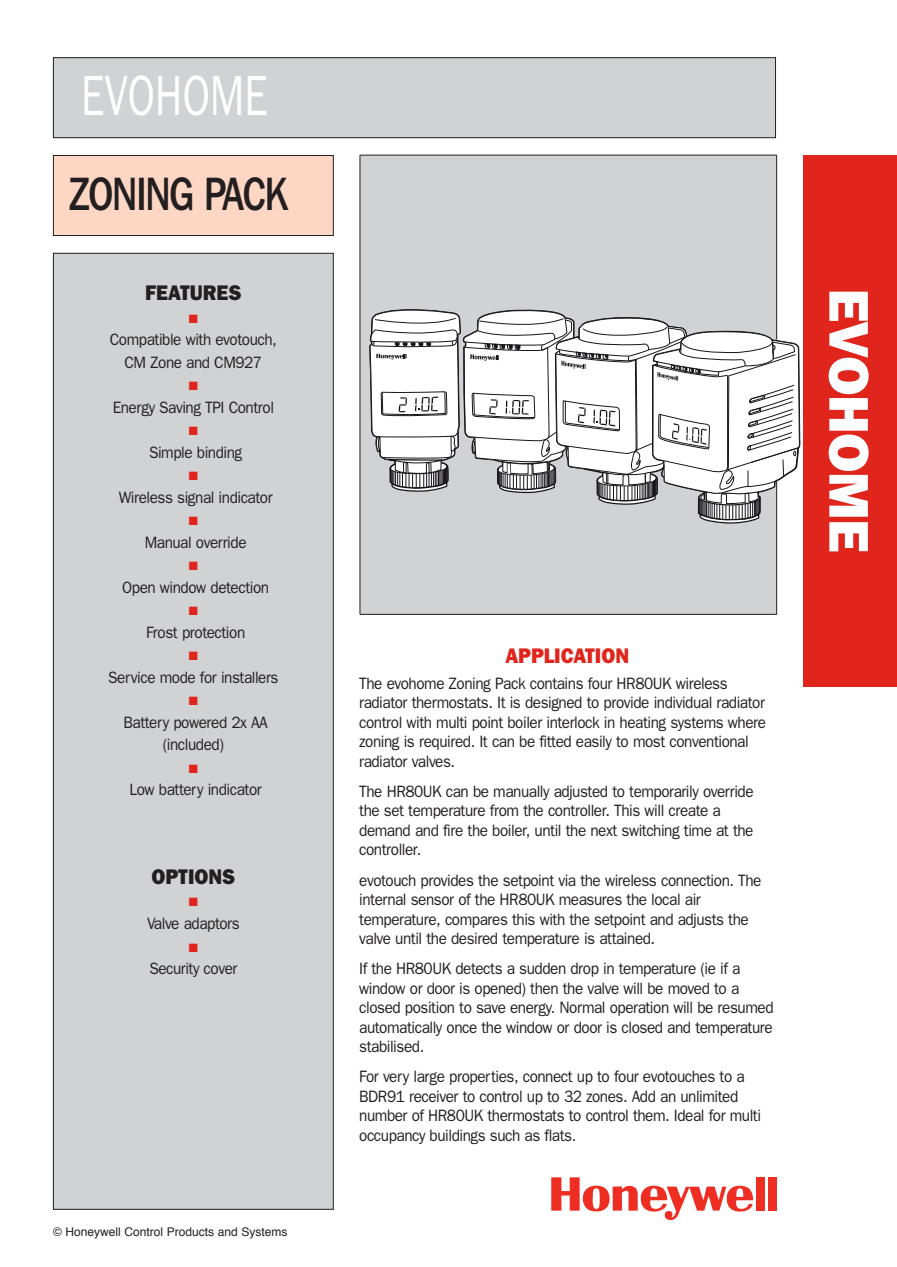
<style>
.page{position:relative;width:897px;height:1267px;background:#fff}
.page>*{position:absolute;margin:0;border:0;box-sizing:border-box;transform-origin:0 0}
.t1{font:57px "Franklin Gothic";color:#fff;scale:.73 1}
.t2{font:800 55.5px "Franklin Gothic IT Cby BT";letter-spacing:-.02em;color:#fff}
.t3{font:500 46.5px "Franklin Gothic IT Cby BT";letter-spacing:-.03em;color:#231f20;scale:.8 1}
.t4{font:800 21px "Franklin Gothic IT Cby BT";color:#231f20;scale:.93 1}
.t5{font:800 21px "Franklin Gothic IT Cby BT";color:#e0251c;scale:.93 1}
.t6{font:16.5px/19.5px "Franklin Gothic";letter-spacing:-.03em;color:#231f20;scale:.93 1}
.t7{font:12px "Helvetica";color:#231f20}
.t8{font:12px "Zapf Dingbats";color:#e0251c}
</style>
<div class="page">
<div style="left:360px;top:155px;width:416px;height:459px;background:#d1d2d4"></div>
<svg style="left:369px;top:309px;width:431px;height:215px"></svg>
<hr style="left:776px;top:155px;width:1px;height:185px;background:#231f20">
<hr style="left:776px;top:480px;width:1px;height:134px;background:#231f20">
<hr style="left:360px;top:614px;width:417px;height:1px;background:#231f20">
<hr style="left:360px;top:155px;width:1px;height:459px;background:#231f20">
<hr style="left:360px;top:155px;width:417px;height:1px;background:#231f20">
<div style="left:768px;top:1177px;width:9px;height:34px;background:#ee2e22"></div>
<div style="left:756px;top:1177px;width:9px;height:33px;background:#ee2e22"></div>
<svg style="left:551px;top:1177px;width:202px;height:43px"></svg>
<div style="left:803px;top:155px;width:94px;height:532px;background:#e0251c"></div>
<div style="left:53px;top:155px;width:280px;height:81px;background:#fdd6c4"></div>
<div style="left:53px;top:155px;width:281px;height:81px;border:1px solid #231f20"></div>
<div style="left:53px;top:58px;width:723px;height:80px;background:#d1d2d4"></div>
<div style="left:53px;top:57px;width:723px;height:81px;border:1px solid #231f20"></div>
<div style="left:53px;top:253px;width:280px;height:956px;background:#d1d2d4"></div>
<h1 class="t1" style="left:81px;top:62px;width:257px">EVOHOME</h1>
<h3 class="t3" style="left:69px;top:178px;width:274px">ZONING PACK</h3>
<p class="t4" style="left:145px;top:286px;width:105px">FEATURES</p>
<p class="t8" style="left:189px;top:312px;width:11px">■</p>
<p class="t6" style="left:110px;top:328px;width:181px;line-height:22.5px;text-align:center">Compatible with evotouch,<br>CM Zone and CM927</p>
<p class="t8" style="left:189px;top:379px;width:11px">■</p>
<p class="t6" style="left:113px;top:397px;width:175px">Energy Saving TPI Control</p>
<p class="t8" style="left:189px;top:424px;width:11px">■</p>
<p class="t6" style="left:149px;top:442px;width:102px">Simple binding</p>
<p class="t8" style="left:189px;top:469px;width:11px">■</p>
<p class="t6" style="left:119px;top:487px;width:167px">Wireless signal indicator</p>
<p class="t8" style="left:189px;top:514px;width:11px">■</p>
<p class="t6" style="left:145px;top:532px;width:111px">Manual override</p>
<p class="t8" style="left:189px;top:559px;width:11px">■</p>
<p class="t6" style="left:122px;top:577px;width:160px">Open window detection</p>
<p class="t8" style="left:189px;top:604px;width:11px">■</p>
<p class="t6" style="left:146px;top:622px;width:108px">Frost protection</p>
<p class="t8" style="left:189px;top:649px;width:11px">■</p>
<p class="t6" style="left:108px;top:667px;width:185px">Service mode for installers</p>
<p class="t8" style="left:189px;top:694px;width:11px">■</p>
<p class="t6" style="left:123px;top:711px;width:157px;line-height:22.5px;text-align:center">Battery powered 2x AA (included)</p>
<p class="t8" style="left:189px;top:762px;width:11px">■</p>
<p class="t6" style="left:130px;top:780px;width:144px">Low battery indicator</p>
<p class="t4" style="left:151px;top:869px;width:92px">OPTIONS</p>
<p class="t8" style="left:189px;top:895px;width:11px">■</p>
<p class="t6" style="left:147px;top:913px;width:101px">Valve adaptors</p>
<p class="t8" style="left:189px;top:940px;width:11px">■</p>
<p class="t6" style="left:149px;top:958px;width:96px">Security cover</p>
<p class="t7" style="left:53px;top:1226px;width:236px">© Honeywell Control Products and Systems</p>
<p class="t5" style="left:506px;top:648px;width:134px">APPLICATION</p>
<p class="t6" style="left:359px;top:673px;width:439px">The evohome Zoning Pack contains four HR80UK wireless radiator thermostats. It is designed to provide individual radiator control with multi point boiler interlock in heating systems where zoning is required. It can be fitted easily to most conventional radiator valves.</p>
<p class="t6" style="left:359px;top:781px;width:426px">The HR80UK can be manually adjusted to temporarily override the set temperature from the controller. This will create a demand and fire the boiler, until the next switching time at the controller.</p>
<p class="t6" style="left:359px;top:870px;width:434px">evotouch provides the setpoint via the wireless connection. The internal sensor of the HR80UK measures the local air temperature, compares this with the setpoint and adjusts the valve until the desired temperature is attained.</p>
<p class="t6" style="left:359px;top:959px;width:447px">If the HR80UK detects a sudden drop in temperature (ie if a window or door is opened) then the valve will be moved to a closed position to save energy. Normal operation will be resumed automatically once the window or door is closed and temperature stabilised.</p>
<p class="t6" style="left:359px;top:1067px;width:434px">For very large properties, connect up to four evotouches to a BDR91 receiver to control up to 32 zones. Add an unlimited number of HR80UK thermostats to control them. Ideal for multi occupancy buildings such as flats.</p>
<h2 class="t2" style="left:868px;top:288px;width:267px;rotate:90deg">EVOHOME</h2>
</div>
